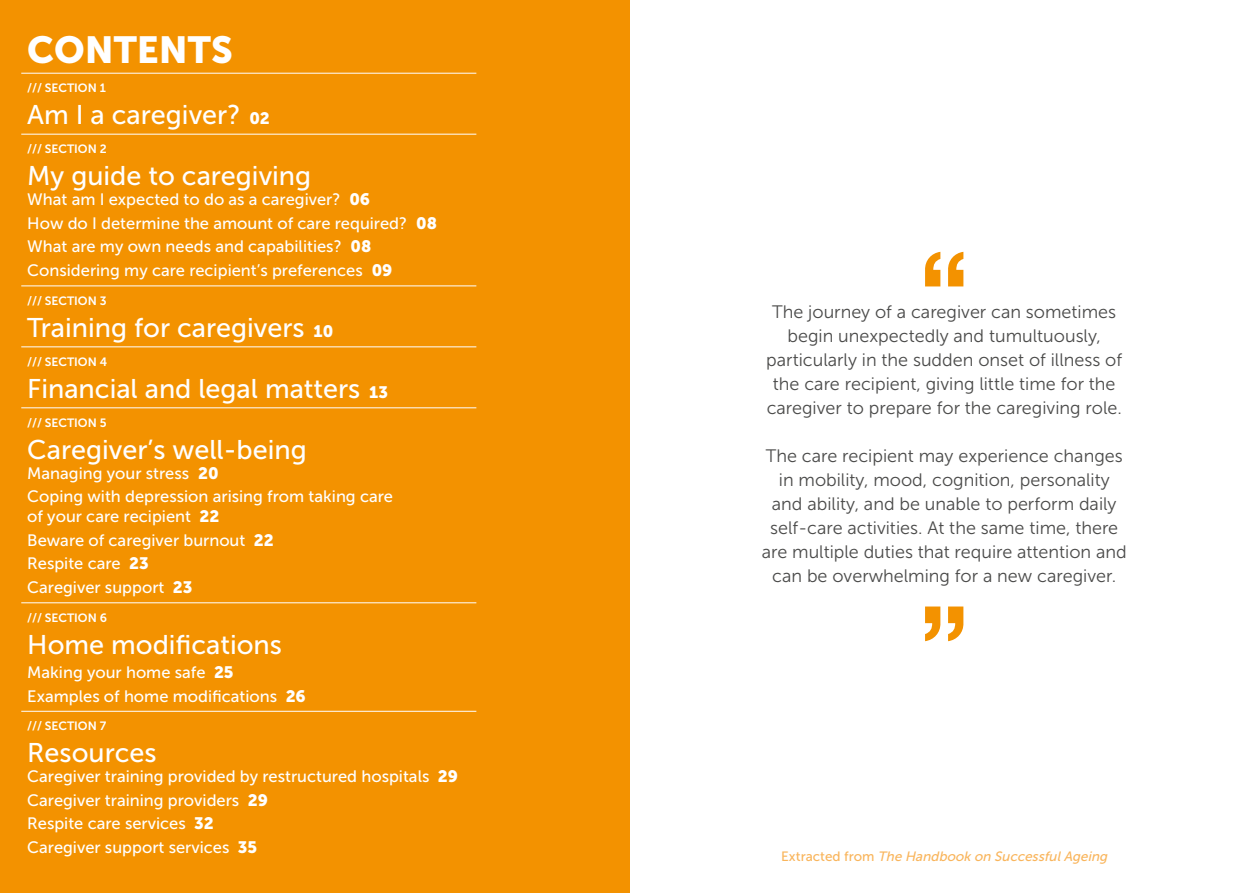
<style>
.page{position:relative;width:1259px;height:893px;background:#fff}
.page>*{position:absolute;margin:0;border:0;box-sizing:border-box;transform-origin:0 0}
.t1{font:37.5px "Museo Sans 900";color:#fff}
.t2{font:27px "Museo Sans 500";color:#fff}
.t3{font:18px/24px "Museo Sans 300";color:#4a4a49;text-align:center}
.t4{font:16.5px/23.7px "Museo Sans 500";color:#fff}
.t5{font:italic 13.5px "Museo Sans 500";color:#f9b55c}
.t6{font:12px "Museo Sans 700";color:#fff}
.s1{font-family:"Museo Sans 900";font-size:16.5px}
.s2{font-family:"Museo Sans 900"}
.s3{font-style:normal}
</style>
<div class="page">
<div style="left:0;top:0;width:629px;height:893px;background:#f39200"></div>
<hr style="left:21px;top:73px;width:455px;height:1px;background:#fff">
<hr style="left:21px;top:134px;width:455px;height:1px;background:#fff">
<hr style="left:21px;top:285px;width:455px;height:1px;background:#fff">
<hr style="left:21px;top:346px;width:455px;height:1px;background:#fff">
<hr style="left:21px;top:407px;width:455px;height:1px;background:#fff">
<hr style="left:21px;top:602px;width:455px;height:1px;background:#fff">
<hr style="left:21px;top:711px;width:455px;height:1px;background:#fff">
<svg style="left:925px;top:252px;width:38px;height:34px"></svg>
<svg style="left:925px;top:606px;width:38px;height:35px"></svg>
<h1 class="t1" style="left:27px;top:29px;width:207px">CONTENTS</h1>
<p class="t6" style="left:27px;top:81px;width:80px">/// SECTION 1</p>
<h2 class="t2" style="left:27px;top:100px;width:244px">Am I a caregiver? <span class="s1">02</span></h2>
<p class="t6" style="left:27px;top:142px;width:81px">/// SECTION 2</p>
<h2 class="t2" style="left:27px;top:161px;width:285px">My guide to caregiving</h2>
<p class="t4" style="left:27px;top:187px;width:411px">What am I expected to do as a caregiver? <span class="s2">06<br></span>How do I determine the amount of care required? <span class="s2">08<br></span>What are my own needs and capabilities? <span class="s2">08<br></span>Considering my care recipient’s preferences <span class="s2">09</span></p>
<p class="t6" style="left:27px;top:294px;width:81px">/// SECTION 3</p>
<h2 class="t2" style="left:27px;top:313px;width:307px">Training for caregivers <span class="s1">10</span></h2>
<p class="t6" style="left:27px;top:355px;width:81px">/// SECTION 4</p>
<h2 class="t2" style="left:27px;top:374px;width:362px">Financial and legal matters <span class="s1">13</span></h2>
<p class="t6" style="left:27px;top:416px;width:81px">/// SECTION 5</p>
<h2 class="t2" style="left:27px;top:435px;width:281px">Caregiver’s well-being</h2>
<p class="t4" style="left:27px;top:461px;width:367px">Managing your stress <span class="s2">20<br></span>Coping with depression arising from taking care</p>
<p class="t4" style="left:27px;top:504px;width:248px">of your care recipient <span class="s2">22<br></span>Beware of caregiver burnout <span class="s2">22<br></span>Respite care <span class="s2">23<br></span>Caregiver support <span class="s2">23</span></p>
<p class="t6" style="left:27px;top:611px;width:81px">/// SECTION 6</p>
<h2 class="t2" style="left:27px;top:630px;width:256px">Home modifications</h2>
<p class="t4" style="left:27px;top:660px;width:280px">Making your home safe <span class="s2">25<br></span>Examples of home modifications <span class="s2">26</span></p>
<p class="t6" style="left:27px;top:719px;width:81px">/// SECTION 7</p>
<h2 class="t2" style="left:27px;top:738px;width:131px">Resources</h2>
<p class="t4" style="left:27px;top:764px;width:432px">Caregiver training provided by restructured hospitals <span class="s2">29<br></span>Caregiver training providers <span class="s2">29<br></span>Respite care services <span class="s2">32<br></span>Caregiver support services <span class="s2">35</span></p>
<p class="t3" style="left:766px;top:300px;width:357px">The journey of a caregiver can sometimes begin unexpectedly and tumultuously, particularly in the sudden onset of illness of the care recipient, giving little time for the caregiver to prepare for the caregiving role.</p>
<p class="t3" style="left:762px;top:444px;width:366px">The care recipient may experience changes in mobility, mood, cognition, personality and ability, and be unable to perform daily self-care activities. At the same time, there are multiple duties that require attention and can be overwhelming for a new caregiver.</p>
<p class="t5" style="left:781px;top:849px;width:331px"><span class="s3">E x t r a c t e d f r o m</span> The Handbook on SuccessfulAgeing</p>
</div>
